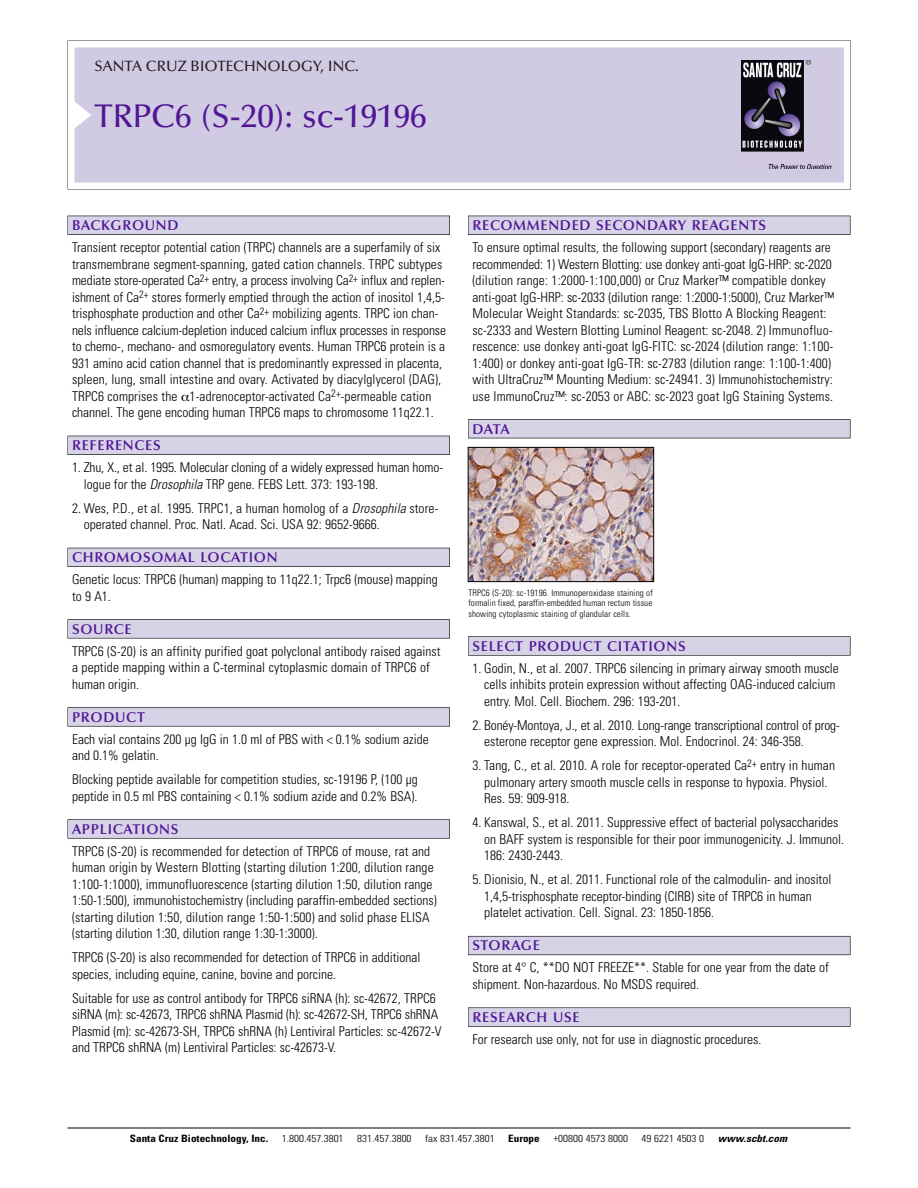
<style>
.page{position:relative;width:918px;height:1188px;background:#fff}
.page>*{position:absolute;margin:0;border:0;box-sizing:border-box;transform-origin:0 0}
.t1{font:500 33px "Optima";color:#511695}
.t2{font:500 15px "Optima";color:#231f20}
.t3{font:600 14.25px "Optima";letter-spacing:.05em;color:#511695}
.t4{font:300 condensed 13.5px/16.5px "Univers";color:#000}
.t5{font:300 condensed 10.2px "Univers";color:#000;scale:1.1 1}
.t6{font:700 condensed 10.2px "Univers";color:#000;scale:1.1 1}
.t7{font:italic 700 condensed 10.2px "Univers";letter-spacing:.005em;color:#000;scale:1.1 1}
.t8{font:300 condensed 9px/10.5px "Univers";letter-spacing:.015em;color:#000;text-align:justify}
.s1{font-style:italic}
</style>
<div class="page">
<svg style="left:68px;top:40px;width:783px;height:149px"></svg>
<div style="left:74px;top:47px;width:770px;height:135px;background:#d1cae3"></div>
<img style="left:741px;top:60px;width:90px;height:108px">
<div style="left:68px;top:216px;width:382px;height:19px;background:#525155"></div>
<div style="left:68px;top:216px;width:381px;height:18px;background:#d7d3e7"></div>
<div style="left:68px;top:436px;width:382px;height:19px;background:#515055"></div>
<div style="left:68px;top:436px;width:381px;height:18px;background:#d7d3e7"></div>
<div style="left:68px;top:548px;width:382px;height:19px;background:#525158"></div>
<div style="left:68px;top:548px;width:381px;height:18px;background:#d7d3e7"></div>
<div style="left:68px;top:619px;width:382px;height:19px;background:#575759"></div>
<div style="left:68px;top:620px;width:381px;height:18px;background:#d7d3e7"></div>
<svg style="left:68px;top:707px;width:382px;height:20px"></svg>
<div style="left:68px;top:708px;width:381px;height:18px;background:#d7d3e7"></div>
<div style="left:68px;top:819px;width:382px;height:20px;background:#626263"></div>
<div style="left:68px;top:820px;width:381px;height:18px;background:#d7d3e7"></div>
<div style="left:468px;top:216px;width:382px;height:19px;background:#525155"></div>
<div style="left:468px;top:216px;width:382px;height:18px;background:#d7d3e7"></div>
<div style="left:468px;top:419px;width:382px;height:19px;background:#525155"></div>
<div style="left:468px;top:420px;width:382px;height:18px;background:#d7d3e7"></div>
<div style="left:468px;top:636px;width:382px;height:20px;background:#666667"></div>
<div style="left:468px;top:637px;width:382px;height:18px;background:#d7d3e7"></div>
<div style="left:468px;top:936px;width:382px;height:19px;background:#66646d"></div>
<div style="left:468px;top:937px;width:382px;height:18px;background:#d7d3e7"></div>
<svg style="left:468px;top:1007px;width:382px;height:20px"></svg>
<div style="left:468px;top:1008px;width:382px;height:18px;background:#d7d3e7"></div>
<hr style="left:68px;top:1128px;width:782px;height:1px;background:#000">
<img style="left:470px;top:449px;width:182px;height:131px">
<div style="left:468px;top:447px;width:186px;height:135px;border:1px solid #000"></div>
<p class="t2" style="left:94px;top:61px;width:266px">SANTA CRUZ BIOTECHNOLOGY, INC.</p>
<h1 class="t1" style="left:94px;top:103px;width:334px">TRPC6 (S-20): sc-19196</h1>
<p class="t3" style="left:72px;top:219px;width:108px">BACKGROUND</p>
<p class="t4" style="left:72px;top:240px;width:375px">Transient receptor potential cation (TRPC) channels are a superfamily of six transmembrane segment-spanning, gated cation channels. TRPC subtypes mediate store-operated Ca<sup>2+</sup> entry, a process involving Ca<sup>2+</sup> influx and replen&shy;ishment of Ca<sup>2+</sup> stores formerly emptied through the action of inositol 1,4,5- trisphosphate production and other Ca<sup>2+</sup> mobilizing agents. TRPC ion chan&shy;nels influence calcium-depletion induced calcium influx processes in response to chemo-, mechano- and osmoregulatory events. Human TRPC6 protein is a 931 amino acid cation channel that is predominantly expressed in placenta, spleen, lung, small intestine and ovary. Activated by diacylglycerol (DAG), TRPC6 comprises the 1-adrenoceptor-activated Ca<sup>2+</sup>-permeable cation channel. The gene encoding human TRPC6 maps to chromosome 11q22.1.</p>
<p class="t3" style="left:72px;top:440px;width:90px">REFERENCES</p>
<p class="t4" style="left:84px;top:460px;width:361px;text-indent:-12px">1. Zhu, X., et al. 1995. Molecular cloning of a widely expressed human homo&shy;logue for the <span class="s1">Drosophila</span> TRP gene. FEBS Lett. 373: 193-198.</p>
<p class="t4" style="left:84px;top:501px;width:356px;text-indent:-12px">2. Wes, P.D., et al. 1995. TRPC1, a human homolog of a <span class="s1">Drosophila</span> store&shy;operated channel. Proc. Natl. Acad. Sci. USA 92: 9652-9666.</p>
<p class="t3" style="left:72px;top:552px;width:207px">CHROMOSOMAL LOCATION</p>
<p class="t4" style="left:72px;top:572px;width:367px">Genetic locus: TRPC6 (human) mapping to 11q22.1; Trpc6 (mouse) mapping to 9 A1.</p>
<p class="t3" style="left:72px;top:623px;width:61px">SOURCE</p>
<p class="t4" style="left:72px;top:644px;width:370px">TRPC6 (S-20) is an affinity purified goat polyclonal antibody raised against a peptide mapping within a C-terminal cytoplasmic domain of TRPC6 of human origin.</p>
<p class="t3" style="left:72px;top:711px;width:74px">PRODUCT</p>
<p class="t4" style="left:72px;top:732px;width:358px">Each vial contains 200 µg IgG in 1.0 ml of PBS with &lt; 0.1% sodium azide and 0.1% gelatin.</p>
<p class="t4" style="left:72px;top:772px;width:347px">Blocking peptide available for competition studies, sc-19196 P, (100 µg peptide in 0.5 ml PBS containing &lt; 0.1% sodium azide and 0.2% BSA).</p>
<p class="t3" style="left:72px;top:823px;width:108px">APPLICATIONS</p>
<p class="t4" style="left:72px;top:844px;width:366px">TRPC6 (S-20) is recommended for detection of TRPC6 of mouse, rat and human origin by Western Blotting (starting dilution 1:200, dilution range 1:100-1:1000), immunofluorescence (starting dilution 1:50, dilution range 1:50-1:500), immunohistochemistry (including paraffin-embedded sections) (starting dilution 1:50, dilution range 1:50-1:500) and solid phase ELISA (starting dilution 1:30, dilution range 1:30-1:3000).</p>
<p class="t4" style="left:72px;top:950px;width:350px">TRPC6 (S-20) is also recommended for detection of TRPC6 in additional species, including equine, canine, bovine and porcine.</p>
<p class="t4" style="left:72px;top:991px;width:371px">Suitable for use as control antibody for TRPC6 siRNA (h): sc-42672, TRPC6 siRNA (m): sc-42673, TRPC6 shRNA Plasmid (h): sc-42672-SH, TRPC6 shRNA Plasmid (m): sc-42673-SH, TRPC6 shRNA (h) Lentiviral Particles: sc-42672-V and TRPC6 shRNA (m) Lentiviral Particles: sc-42673-V.</p>
<p class="t3" style="left:473px;top:219px;width:295px">RECOMMENDED SECONDARY REAGENTS</p>
<p class="t4" style="left:473px;top:240px;width:363px">To ensure optimal results, the following support (secondary) reagents are recommended: 1) Western Blotting: use donkey anti-goat IgG-HRP: sc-2020 (dilution range: 1:2000-1:100,000) or Cruz Marker™ compatible donkey anti-goat IgG-HRP: sc-2033 (dilution range: 1:2000-1:5000), Cruz Marker™ Molecular Weight Standards: sc-2035, TBS Blotto A Blocking Reagent: sc-2333 and Western Blotting Luminol Reagent: sc-2048. 2) Immunofluo&shy;rescence: use donkey anti-goat IgG-FITC: sc-2024 (dilution range: 1:100- 1:400) or donkey anti-goat IgG-TR: sc-2783 (dilution range: 1:100-1:400) with UltraCruz™ Mounting Medium: sc-24941. 3) Immunohistochemistry: use ImmunoCruz™: sc-2053 or ABC: sc-2023 goat IgG Staining Systems.</p>
<p class="t3" style="left:473px;top:423px;width:39px">DATA</p>
<p class="t8" style="left:468px;top:588px;width:186px">TRPC6 (S-20): sc-19196. Immunoperoxidase staining of formalin fixed, paraffin-embedded human rectum tissue showing cytoplasmic staining of glandular cells.</p>
<p class="t3" style="left:473px;top:640px;width:215px">SELECT PRODUCT CITATIONS</p>
<p class="t4" style="left:484px;top:661px;width:356px;text-indent:-12px">1. Godin, N., et al. 2007. TRPC6 silencing in primary airway smooth muscle cells inhibits protein expression without affecting OAG-induced calcium entry. Mol. Cell. Biochem. 296: 193-201.</p>
<p class="t4" style="left:484px;top:718px;width:357px;text-indent:-12px">2. Bonéy-Montoya, J., et al. 2010. Long-range transcriptional control of prog&shy;esterone receptor gene expression. Mol. Endocrinol. 24: 346-358.</p>
<p class="t4" style="left:484px;top:758px;width:352px;text-indent:-12px">3. Tang, C., et al. 2010. A role for receptor-operated Ca<sup>2+</sup> entry in human pulmonary artery smooth muscle cells in response to hypoxia. Physiol.<br>Res. 59: 909-918.</p>
<p class="t4" style="left:484px;top:815px;width:361px;text-indent:-12px">4. Kanswal, S., et al. 2011. Suppressive effect of bacterial polysaccharides on BAFF system is responsible for their poor immunogenicity. J. Immunol.<br>186: 2430-2443.</p>
<p class="t4" style="left:484px;top:872px;width:349px;text-indent:-12px">5. Dionisio, N., et al. 2011. Functional role of the calmodulin- and inositol<br>1,4,5-trisphosphate receptor-binding (CIRB) site of TRPC6 in human platelet activation. Cell. Signal. 23: 1850-1856.</p>
<p class="t3" style="left:473px;top:940px;width:69px">STORAGE</p>
<p class="t4" style="left:473px;top:961px;width:358px">Store at 4° C, **DO NOT FREEZE**. Stable for one year from the date of shipment. Non-hazardous. No MSDS required.</p>
<p class="t3" style="left:473px;top:1011px;width:109px">RESEARCH USE</p>
<p class="t4" style="left:473px;top:1032px;width:290px">For research use only, not for use in diagnostic procedures.</p>
<p class="t6" style="left:130px;top:1135px;width:127px">Santa Cruz Biotechnology, Inc.</p>
<p class="t5" style="left:282px;top:1135px;width:58px">1.800.457.3801</p>
<p class="t5" style="left:357px;top:1135px;width:51px">831.457.3800</p>
<p class="t5" style="left:425px;top:1135px;width:65px">fax 831.457.3801</p>
<p class="t6" style="left:508px;top:1135px;width:30px">Europe</p>
<p class="t5" style="left:553px;top:1135px;width:69px">+00800 4573 8000</p>
<p class="t5" style="left:642px;top:1135px;width:58px">49 6221 4503 0</p>
<p class="t7" style="left:718px;top:1135px;width:64px">www.scbt.com</p>
</div>
